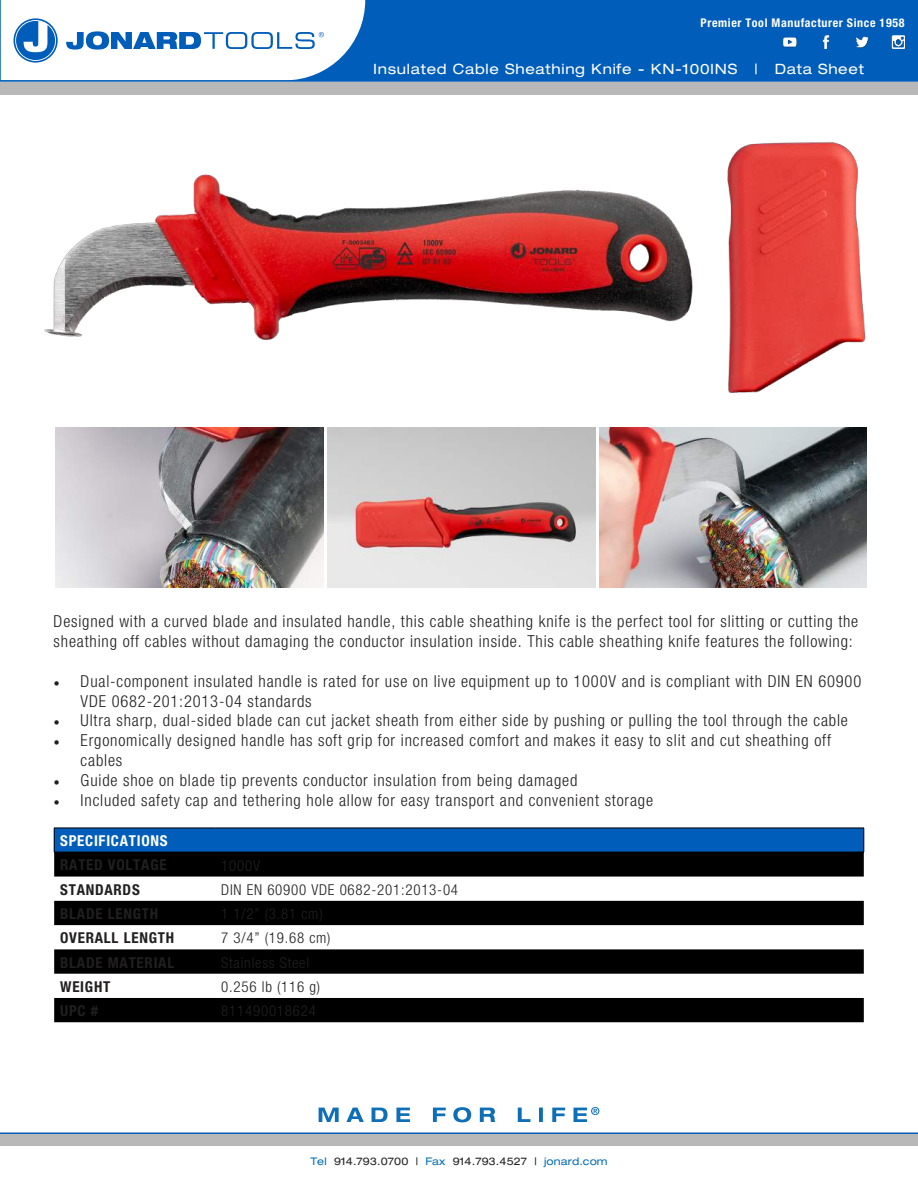
<style>
.page{position:relative;width:918px;height:1188px;background:#fff}
.page>*{position:absolute;margin:0;border:0;box-sizing:border-box;transform-origin:0 0}
.t1{font:300 condensed 16.5px/19.8px "Helvetica Neue";letter-spacing:.05em;color:#221f1f}
.t2{font:300 condensed 15px "Helvetica Neue";letter-spacing:.05em;color:#221f1f}
.t3{font:700 condensed 15px "Helvetica Neue";letter-spacing:.05em;color:#221f1f}
.t4{font:700 condensed 15px "Helvetica Neue";letter-spacing:.05em;color:#fff}
.t5{font:expanded 14.25px "Helvetica Neue";letter-spacing:.05em;color:#fff}
.t6{font:700 condensed 12px "Helvetica Neue";letter-spacing:.05em;color:#fff}
.t7{font:expanded 10.5px "Helvetica Neue";letter-spacing:.01em;color:#221f1f}
.s1{font-family:"Minion Pro";font-weight:400;font-stretch:normal}
.s2{color:#006db7}
</style>
<div class="page">
<div style="left:1px;top:0;width:917px;height:81px;background:#005db9"></div>
<div style="left:0;top:82px;width:918px;height:12px;background:#b8b8b8"></div>
<div style="left:0;top:1134px;width:918px;height:12px;background:#b8b8b8"></div>
<svg style="left:319px;top:1107px;width:280px;height:15px"></svg>
<hr style="left:0;top:1132px;width:918px;height:2px;background:#005db9">
<svg style="left:1px;top:0;width:364px;height:80px;background:#d9e7f4"></svg>
<hr style="left:0;top:80px;width:918px;height:2px;background:#005db9">
<img style="left:783px;top:35px;width:121px;height:14px">
<div style="left:54px;top:828px;width:810px;height:24px;background:#005db9"></div>
<svg style="left:54px;top:853px;width:810px;height:169px;fill:#000"></svg>
<hr style="left:54px;top:828px;width:161px;height:1px;background:#000">
<svg style="left:54px;top:828px;width:1px;height:24px"></svg>
<hr style="left:215px;top:828px;width:649px;height:1px;background:#000">
<svg style="left:864px;top:828px;width:1px;height:24px"></svg>
<hr style="left:54px;top:852px;width:161px;height:1px;background:#000">
<hr style="left:215px;top:852px;width:649px;height:1px;background:#000">
<img style="left:44px;top:174px;width:641px;height:166px">
<img style="left:685px;top:142px;width:181px;height:251px">
<img style="left:55px;top:427px;width:269px;height:161px">
<img style="left:600px;top:427px;width:267px;height:161px">
<img style="left:327px;top:427px;width:269px;height:161px">
<p class="t6" style="left:701px;top:16px;width:205px">Premier Tool Manufacturer Since 1958</p>
<p class="t5" style="left:373px;top:63px;width:492px">Insulated Cable Sheathing Knife - KN-100INS | Data Sheet</p>
<p class="t1" style="left:54px;top:613px;width:806px">Designed with a curved blade and insulated handle, this cable sheathing knife is the perfect tool for slitting or cutting the sheathing off cables without damaging the conductor insulation inside. This cable sheathing knife features the following:</p>
<p class="t1" style="left:81px;top:672px;width:782px;text-indent:-27px"><span class="s1">•</span> Dual-component insulated handle is rated for use on live equipment up to 1000V and is compliant with DIN EN 60900<br>VDE 0682-201:2013-04 standards</p>
<p class="t1" style="left:54px;top:712px;width:796px"><span class="s1">•</span> Ultra sharp, dual-sided blade can cut jacket sheath from either side by pushing or pulling the tool through the cable</p>
<p class="t1" style="left:81px;top:732px;width:752px;text-indent:-27px"><span class="s1">•</span> Ergonomically designed handle has soft grip for increased comfort and makes it easy to slit and cut sheathing off cables</p>
<p class="t1" style="left:54px;top:771px;width:525px"><span class="s1">•</span> Guide shoe on blade tip prevents conductor insulation from being damaged</p>
<p class="t1" style="left:54px;top:791px;width:601px"><span class="s1">•</span> Included safety cap and tethering hole allow for easy transport and convenient storage</p>
<p class="t4" style="left:60px;top:832px;width:109px">SPECIFICATIONS</p>
<p class="t3" style="left:60px;top:856px;width:108px">RATED VOLTAGE</p>
<p class="t2" style="left:221px;top:860px;width:40px">1000V</p>
<p class="t3" style="left:60px;top:881px;width:81px">STANDARDS</p>
<p class="t2" style="left:221px;top:884px;width:238px">DIN EN 60900 VDE 0682-201:2013-04</p>
<p class="t3" style="left:60px;top:905px;width:99px">BLADE LENGTH</p>
<p class="t2" style="left:221px;top:908px;width:103px">1 1/2” (3.81 cm)</p>
<p class="t3" style="left:60px;top:929px;width:115px">OVERALL LENGTH</p>
<p class="t2" style="left:221px;top:933px;width:111px">7 3/4” (19.68 cm)</p>
<p class="t3" style="left:60px;top:954px;width:116px">BLADE MATERIAL</p>
<p class="t2" style="left:221px;top:957px;width:89px">Stainless Steel</p>
<p class="t3" style="left:60px;top:978px;width:52px">WEIGHT</p>
<p class="t2" style="left:221px;top:981px;width:100px">0.256 lb (116 g)</p>
<p class="t3" style="left:60px;top:1002px;width:39px">UPC #</p>
<p class="t2" style="left:221px;top:1005px;width:96px">811490018624</p>
<p class="t7" style="left:310px;top:1158px;width:299px"><span class="s2">Tel</span> 914.793.0700 | <span class="s2">Fax</span> 914.793.4527 | <span class="s2">jonard.com</span></p>
</div>
